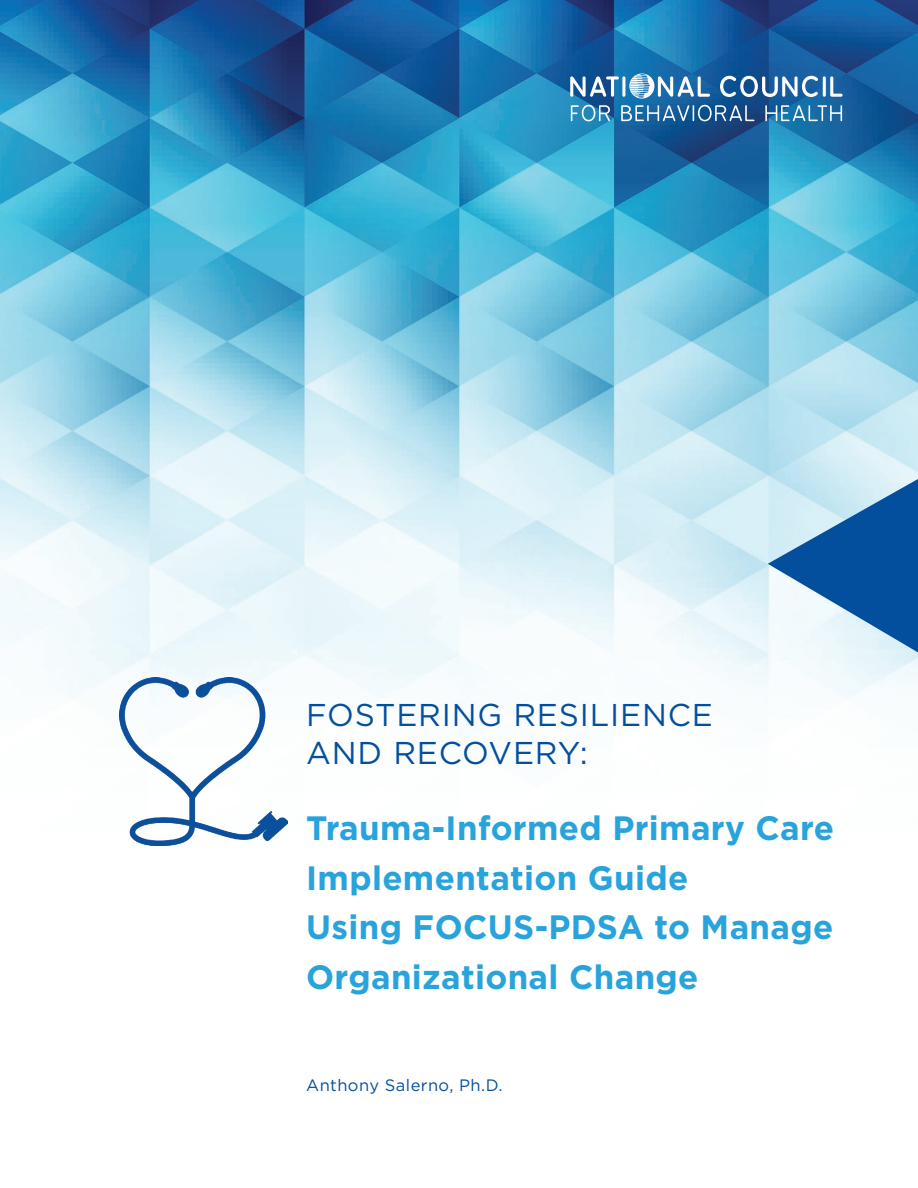
<style>
.page{position:relative;width:918px;height:1188px;background:#fff}
.page>*{position:absolute;margin:0;border:0;box-sizing:border-box;transform-origin:0 0}
.t1{font:700 33.75px/49.5px "Gotham";letter-spacing:.01em;color:#29a3dc}
.t2{font:31.5px/38.2px "Gotham";letter-spacing:.025em;color:#034f9e}
.t3{font:16.5px "Gotham";letter-spacing:.025em;color:#034f9e}
</style>
<div class="page">
<img style="left:0;top:0;width:918px;height:731px">
<img style="left:120px;top:677px;width:168px;height:169px">
<svg style="left:570px;top:76px;width:49px;height:21px"></svg>
<hr style="left:622px;top:76px;width:3px;height:21px;background:#fff;border-radius:2px">
<svg style="left:571px;top:105px;width:39px;height:16px"></svg>
<svg style="left:621px;top:105px;width:133px;height:16px;background:#5082b0"></svg>
<svg style="left:765px;top:105px;width:77px;height:16px"></svg>
<svg style="left:720px;top:76px;width:98px;height:21px"></svg>
<hr style="left:823px;top:76px;width:3px;height:21px;background:#fff;border-radius:2px">
<svg style="left:830px;top:76px;width:13px;height:21px"></svg>
<svg style="left:629px;top:74px;width:81px;height:25px"></svg>
<svg style="left:768px;top:479px;width:150px;height:173px;background:#73a2cc"></svg>
<p class="t2" style="left:306px;top:695px;width:408px">FOSTERING RESILIENCE<br>AND RECOVERY:</p>
<p class="t1" style="left:306px;top:803px;width:529px">Trauma-Informed Primary Care<br>Implementation Guide<br>Using FOCUS-PDSA to Manage<br>Organizational Change</p>
<p class="t3" style="left:306px;top:1075px;width:198px">Anthony Salerno, Ph.D.</p>
</div>
